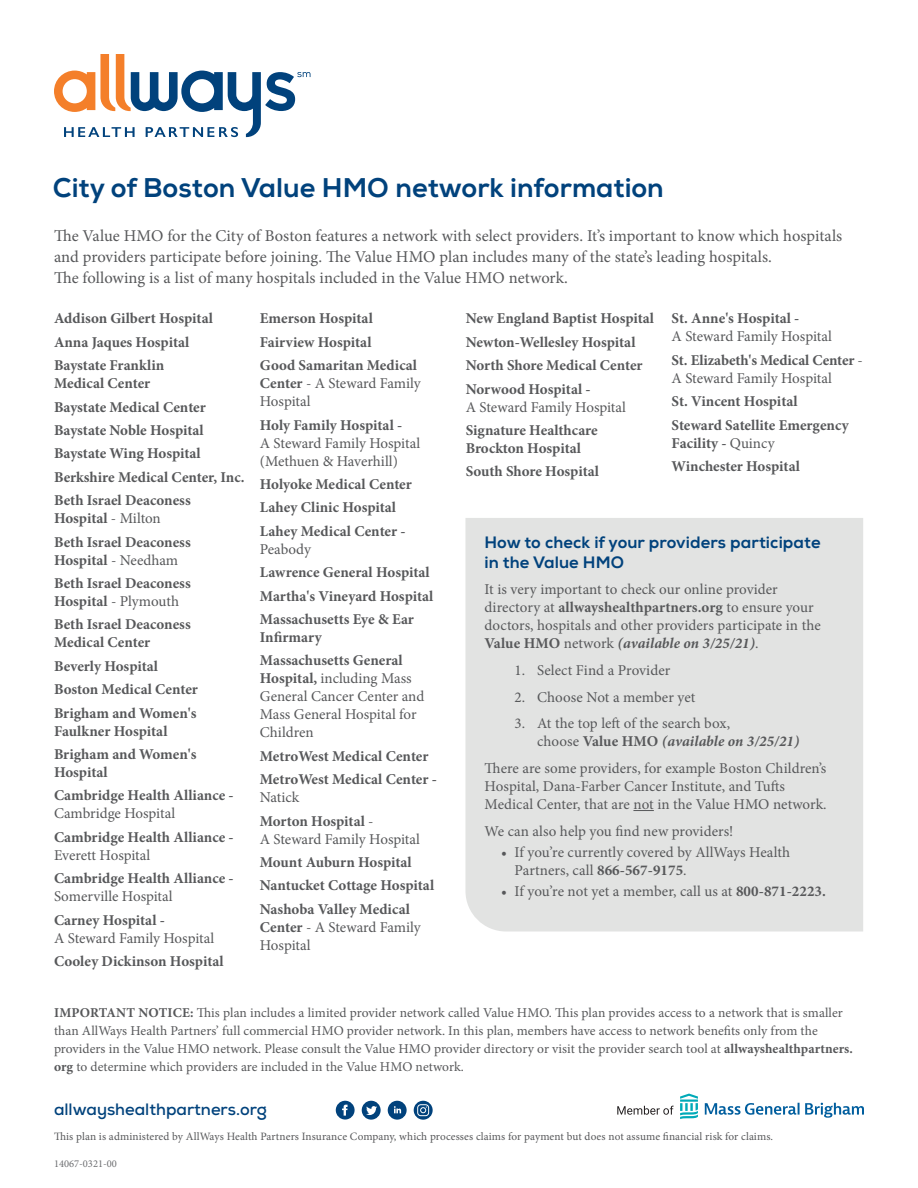
<style>
.page{position:relative;width:918px;height:1188px;background:#fff}
.page>*{position:absolute;margin:0;border:0;box-sizing:border-box;transform-origin:0 0}
.t1{font:27px "Nexa X Bold";color:#01427c}
.t2{font:16.5px/21px "Minion Pro";color:#57585a}
.t3{font:16.5px/19.5px "Nexa X Bold";letter-spacing:.005em;color:#01427c}
.t4{font:700 16.5px "Nexa";color:#01427c}
.t5{font:700 15px/18px "Minion Pro";color:#57585a}
.t6{font:15px/18px "Minion Pro";color:#57585a}
.t7{font:13.5px/18px "Minion Pro";letter-spacing:.005em;color:#57585a}
.Subheads{font:11.25px "Minion Pro";letter-spacing:.005em;color:#57585a}
.t8{font:10.5px "Minion Pro";color:#6c6d70}
.s1{font-weight:400}
.s2{font-weight:700}
.s3{font-weight:700;font-style:italic}
</style>
<div class="page">
<svg style="left:54px;top:54px;width:256px;height:83px"></svg>
<svg style="left:414px;top:1101px;width:19px;height:19px"></svg>
<svg style="left:336px;top:1101px;width:19px;height:19px"></svg>
<svg style="left:362px;top:1101px;width:19px;height:19px"></svg>
<svg style="left:388px;top:1101px;width:19px;height:19px"></svg>
<svg style="left:705px;top:1103px;width:159px;height:15px"></svg>
<svg style="left:680px;top:1094px;width:18px;height:25px"></svg>
<svg style="left:617px;top:1106px;width:57px;height:9px"></svg>
<div style="left:465px;top:518px;width:398px;height:414px;background:#e2e3e2"></div>
<svg style="left:633px;top:810px;width:21px;height:1px"></svg>
<p class="t1" style="left:53px;top:172px;width:613px">City of Boston Value HMO network information</p>
<p class="t2" style="left:54px;top:226px;width:790px">The Value HMO for the City of Boston features a network with select providers. It’s important to know which hospitals and providers participate before joining. The Value HMO plan includes many of the state’s leading hospitals.<br>The following is a list of many hospitals included in the Value HMO network.</p>
<p class="t5" style="left:54px;top:309px;width:160px">Addison Gilbert Hospital</p>
<p class="t5" style="left:54px;top:333px;width:137px">Anna Jaques Hospital</p>
<p class="t5" style="left:54px;top:356px;width:112px">Baystate Franklin<br>Medical Center</p>
<p class="t5" style="left:54px;top:398px;width:153px">Baystate Medical Center</p>
<p class="t5" style="left:54px;top:421px;width:151px">Baystate Noble Hospital</p>
<p class="t5" style="left:54px;top:444px;width:148px">Baystate Wing Hospital</p>
<p class="t5" style="left:54px;top:468px;width:192px">Berkshire Medical Center, Inc.</p>
<p class="t5" style="left:54px;top:491px;width:138px">Beth Israel Deaconess<br>Hospital <span class="s1">- Milton</span></p>
<p class="t5" style="left:54px;top:533px;width:138px">Beth Israel Deaconess<br>Hospital <span class="s1">- Needham</span></p>
<p class="t5" style="left:54px;top:574px;width:138px">Beth Israel Deaconess<br>Hospital <span class="s1">- Plymouth</span></p>
<p class="t5" style="left:54px;top:615px;width:138px">Beth Israel Deaconess<br>Medical Center</p>
<p class="t5" style="left:54px;top:657px;width:106px">Beverly Hospital</p>
<p class="t5" style="left:54px;top:680px;width:145px">Boston Medical Center</p>
<p class="t5" style="left:54px;top:704px;width:144px">Brigham and Women's<br>Faulkner Hospital</p>
<p class="t5" style="left:54px;top:745px;width:144px">Brigham and Women's<br>Hospital</p>
<p class="t5" style="left:54px;top:786px;width:181px">Cambridge Health Alliance -<br><span class="s1">Cambridge Hospital</span></p>
<p class="t5" style="left:54px;top:828px;width:181px">Cambridge Health Alliance -<br><span class="s1">Everett Hospital</span></p>
<p class="t5" style="left:54px;top:869px;width:181px">Cambridge Health Alliance -<br><span class="s1">Somerville Hospital</span></p>
<p class="t6" style="left:54px;top:911px;width:162px"><span class="s2">Carney Hospital -<br></span>A Steward Family Hospital</p>
<p class="t5" style="left:54px;top:952px;width:171px">Cooley Dickinson Hospital</p>
<p class="t5" style="left:260px;top:309px;width:115px">Emerson Hospital</p>
<p class="t5" style="left:260px;top:333px;width:113px">Fairview Hospital</p>
<p class="t5" style="left:260px;top:356px;width:162px">Good Samaritan Medical<br>Center <span class="s1">- A Steward Family<br>Hospital</span></p>
<p class="t6" style="left:260px;top:416px;width:162px"><span class="s2">Holy Family Hospital -<br></span>A Steward Family Hospital (Methuen &amp; Haverhill)</p>
<p class="t5" style="left:260px;top:475px;width:153px">Holyoke Medical Center</p>
<p class="t5" style="left:260px;top:498px;width:138px">Lahey Clinic Hospital</p>
<p class="t5" style="left:260px;top:522px;width:147px">Lahey Medical Center -<br><span class="s1">Peabody</span></p>
<p class="t5" style="left:260px;top:563px;width:171px">Lawrence General Hospital</p>
<p class="t5" style="left:260px;top:587px;width:175px">Martha's Vineyard Hospital</p>
<p class="t5" style="left:260px;top:610px;width:156px">Massachusetts Eye &amp; Ear<br>Infirmary</p>
<p class="t6" style="left:260px;top:652px;width:166px"><span class="s2">Massachusetts General<br>Hospital,</span> including Mass<br>General Cancer Center and<br>Mass General Hospital for<br>Children</p>
<p class="t5" style="left:260px;top:747px;width:170px">MetroWest Medical Center</p>
<p class="t5" style="left:260px;top:770px;width:178px">MetroWest Medical Center -<br><span class="s1">Natick</span></p>
<p class="t6" style="left:260px;top:812px;width:162px"><span class="s2">Morton Hospital</span> -<br>A Steward Family Hospital</p>
<p class="t5" style="left:260px;top:853px;width:153px">Mount Auburn Hospital</p>
<p class="t5" style="left:260px;top:876px;width:176px">Nantucket Cottage Hospital</p>
<p class="t5" style="left:260px;top:900px;width:162px">Nashoba Valley Medical<br>Center <span class="s1">- A Steward Family<br>Hospital</span></p>
<p class="t5" style="left:466px;top:309px;width:190px">New England Baptist Hospital</p>
<p class="t5" style="left:466px;top:333px;width:171px">Newton-Wellesley Hospital</p>
<p class="t5" style="left:466px;top:356px;width:178px">North Shore Medical Center</p>
<p class="t6" style="left:466px;top:380px;width:162px"><span class="s2">Norwood Hospital -<br></span>A Steward Family Hospital</p>
<p class="t5" style="left:466px;top:421px;width:134px">Signature Healthcare<br>Brockton Hospital</p>
<p class="t5" style="left:466px;top:462px;width:135px">South Shore Hospital</p>
<p class="t6" style="left:672px;top:310px;width:162px"><span class="s2">St. Anne's Hospital -<br></span>A Steward Family Hospital</p>
<p class="t5" style="left:672px;top:351px;width:193px">St. Elizabeth's Medical Center <span class="s1">-<br>A Steward Family Hospital</span></p>
<p class="t5" style="left:672px;top:392px;width:128px">St. Vincent Hospital</p>
<p class="t5" style="left:672px;top:416px;width:179px">Steward Satellite Emergency<br>Facility - <span class="s1">Quincy</span></p>
<p class="t5" style="left:672px;top:457px;width:130px">Winchester Hospital</p>
<p class="t3" style="left:485px;top:533px;width:338px">How to check if your providers participate in the Value HMO</p>
<p class="t6" style="left:485px;top:581px;width:338px">It is very important to check our online provider directory at <span class="s2">allwayshealthpartners.org</span> to ensure your doctors, hospitals and other providers participate in the <span class="s2">Value HMO</span> network <span class="s3">(available on 3/25/21)</span>.</p>
<p class="t6" style="left:515px;top:661px;width:157px">1. Select Find a Provider</p>
<p class="t6" style="left:515px;top:688px;width:182px">2. Choose Not a member yet</p>
<p class="t6" style="left:537px;top:715px;width:264px;text-indent:-22px">3. At the top left of the search box,<br>choose <span class="s2">Value HMO</span> <span class="s3">(available on 3/25/21)</span></p>
<p class="t6" style="left:485px;top:759px;width:344px">There are some providers, for example Boston Children’s<br>Hospital, Dana-Farber Cancer Institute, and Tufts<br>Medical Center, that are not in the Value HMO network.</p>
<p class="t6" style="left:485px;top:822px;width:250px">We can also help you find new providers!</p>
<p class="t6" style="left:515px;top:843px;width:277px;text-indent:-14px">• If you’re currently covered by AllWays Health<br>Partners, call <span class="s2">866-567-9175</span>.</p>
<p class="t6" style="left:501px;top:882px;width:326px">• If you’re not yet a member, call us at <span class="s2">800-871-2223.</span></p>
<p class="t7" style="left:54px;top:1004px;width:800px"><span class="s2">IMPORTANT NOTICE:</span> This plan includes a limited provider network called Value HMO. This plan provides access to a network that is smaller than AllWays Health Partners’ full commercial HMO provider network. In this plan, members have access to network benefits only from the providers in the Value HMO network. Please consult the Value HMO provider directory or visit the provider search tool at <span class="s2">allwayshealthpartners. org</span> to determine which providers are included in the Value HMO network.</p>
<p class="t4" style="left:54px;top:1099px;width:215px">allwayshealthpartners.org</p>
<p class="Subheads" style="left:54px;top:1129px;width:721px">This plan is administered by AllWays Health Partners Insurance Company, which processes claims for payment but does not assume financial risk for claims.</p>
<p class="t8" style="left:54px;top:1157px;width:64px">14067-0321-00</p>
</div>
